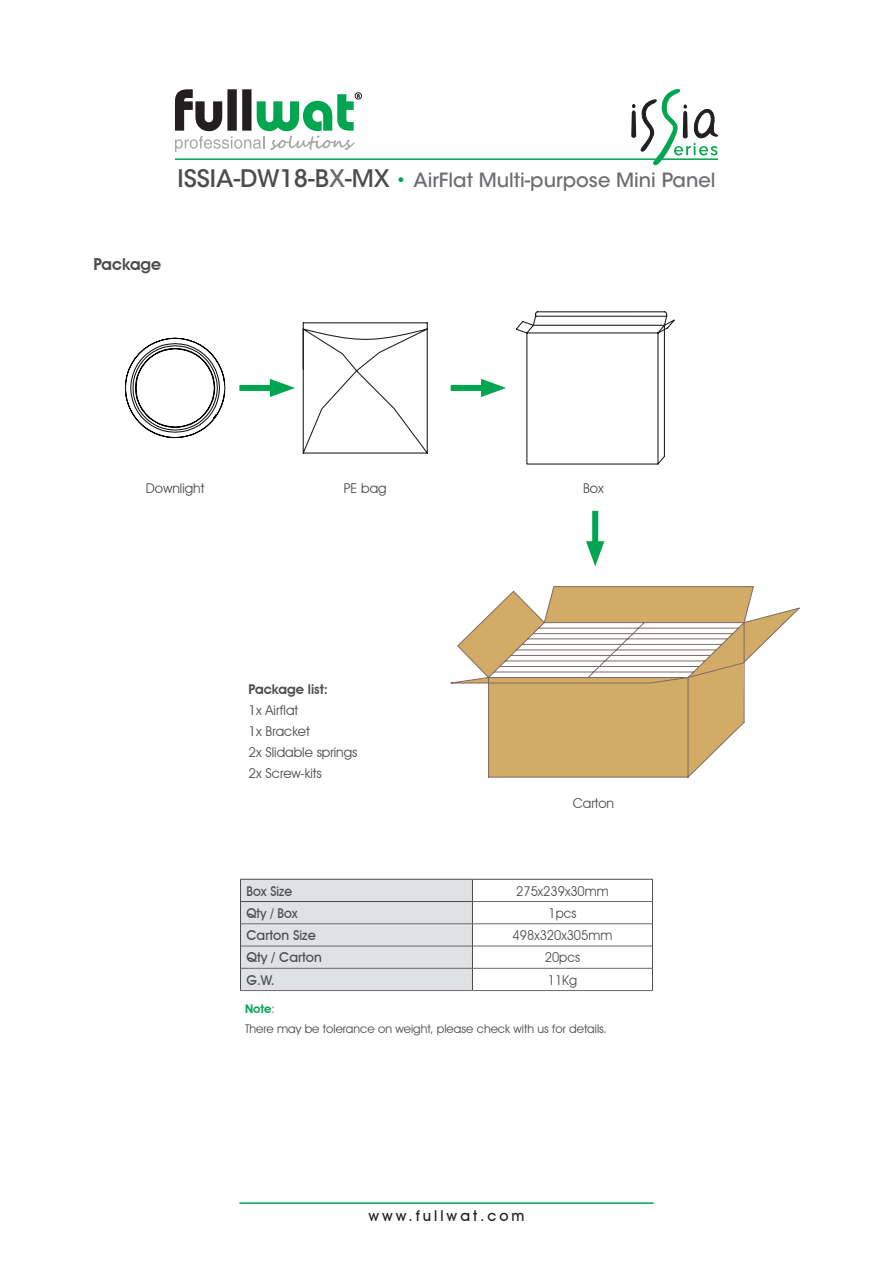
<style>
.page{position:relative;width:893px;height:1263px;background:#fff}
.page>*{position:absolute;margin:0;border:0;box-sizing:border-box;transform-origin:0 0}
.t1{font:500 19.5px "ITC Avant Garde Std";color:#6c6d70}
.titulo01{font:600 16.5px "Avant Garde IT Cby BT";color:#4b4c4d}
.t2{font:500 15px "Avant Garde IT Cby BT";letter-spacing:.2em;color:#231f20}
.texto{font:13.5px "Avant Garde IT Cby BT";color:#4b4c4d}
.tabla01{font:13.5px "Avant Garde IT Cby BT";color:#4b4c4d;scale:.95 1}
.tabla01-2{font:500 13.5px "Avant Garde IT Cby BT";color:#4b4c4d}
.tabla01-3{font:500 13.5px "Avant Garde IT Cby BT";color:#4b4c4d;scale:.95 1}
.texto-2{font:600 13.5px "Avant Garde IT Cby BT";color:#4b4c4d}
.párrafo_1{font:12px "Avant Garde IT Cby BT";color:#4b4c4d}
.párrafo_1-2{font:600 12px "Avant Garde IT Cby BT";color:#00a54f}
.s1{font-size:24px;color:#4b4c4d}
.s2{font-size:24px}
.s3{color:#00a54f}
.s4{font-weight:400;color:#4b4c4d}
</style>
<div class="page">
<hr style="left:175px;top:158px;width:543px;height:2px;background:#00a54f">
<hr style="left:239px;top:1202px;width:415px;height:2px;background:#00a54f">
<div style="left:355px;top:92px;width:7px;height:7px;border:1px solid #231f20;border-radius:50%"></div>
<svg style="left:175px;top:89px;width:185px;height:63px"></svg>
<svg style="left:631px;top:89px;width:88px;height:77px"></svg>
<hr style="left:473px;top:923px;width:179px;height:1px;background:#69696c">
<hr style="left:473px;top:946px;width:179px;height:1px;background:#69696c">
<hr style="left:473px;top:968px;width:179px;height:1px;background:#69696c">
<hr style="left:240px;top:990px;width:232px;height:1px;background:#69696c">
<hr style="left:472px;top:990px;width:181px;height:1px;background:#69696c">
<hr style="left:472px;top:879px;width:181px;height:1px;background:#4b4c4d">
<hr style="left:473px;top:901px;width:179px;height:1px;background:#69696c">
<svg style="left:240px;top:879px;width:233px;height:111px"></svg>
<svg style="left:652px;top:880px;width:1px;height:110px"></svg>
<svg style="left:125px;top:338px;width:100px;height:100px"></svg>
<svg style="left:302px;top:322px;width:126px;height:132px"></svg>
<svg style="left:515px;top:311px;width:160px;height:154px"></svg>
<svg style="left:450px;top:586px;width:350px;height:192px"></svg>
<div style="left:239px;top:385px;width:41px;height:6px;background:#00a54f"></div>
<svg style="left:270px;top:379px;width:25px;height:18px"></svg>
<div style="left:451px;top:385px;width:40px;height:6px;background:#00a54f"></div>
<svg style="left:481px;top:379px;width:25px;height:18px"></svg>
<div style="left:592px;top:511px;width:6px;height:41px;background:#00a54f"></div>
<svg style="left:586px;top:541px;width:18px;height:25px"></svg>
<h1 class="t1" style="left:177px;top:168px;width:540px"><span class="s1">ISSIA-DW18-B</span><span class="s2">X</span><span class="s1">-MX</span> <span class="s3">•</span> AirFlat Multi-purpose Mini Panel</h1>
<p class="titulo01" style="left:94px;top:254px;width:69px">Package</p>
<p class="texto" style="left:146px;top:479px;width:60px">Downlight</p>
<p class="texto" style="left:344px;top:479px;width:44px">PE bag</p>
<p class="texto" style="left:583px;top:479px;width:22px">Box</p>
<p class="texto-2" style="left:248px;top:681px;width:81px">Package list:</p>
<p class="texto" style="left:248px;top:702px;width:51px">1x Airflat</p>
<p class="texto" style="left:248px;top:723px;width:63px">1x Bracket</p>
<p class="texto" style="left:248px;top:744px;width:111px">2x Slidable springs</p>
<p class="texto" style="left:248px;top:765px;width:75px">2x Screw-kits</p>
<p class="texto" style="left:573px;top:795px;width:43px">Carton</p>
<p class="tabla01-3" style="left:246px;top:882px;width:50px">Box Size</p>
<p class="tabla01" style="left:516px;top:882px;width:99px">275x239x30mm</p>
<p class="tabla01-3" style="left:246px;top:905px;width:55px">Qty / Box</p>
<p class="tabla01" style="left:548px;top:905px;width:31px">1pcs</p>
<p class="tabla01-2" style="left:246px;top:927px;width:71px">Carton Size</p>
<p class="tabla01" style="left:513px;top:927px;width:106px">498x320x305mm</p>
<p class="tabla01-2" style="left:246px;top:949px;width:77px">Qty / Carton</p>
<p class="tabla01" style="left:545px;top:949px;width:39px">20pcs</p>
<p class="tabla01-2" style="left:246px;top:971px;width:30px">G.W.</p>
<p class="tabla01" style="left:548px;top:971px;width:32px">11Kg</p>
<p class="párrafo_1-2" style="left:245px;top:1002px;width:31px">Note<span class="s4">:</span></p>
<p class="párrafo_1" style="left:245px;top:1021px;width:363px">There may be tolerance on weight, please check with us for details.</p>
<p class="t2" style="left:368px;top:1206px;width:158px">www.fullwat.com</p>
</div>
